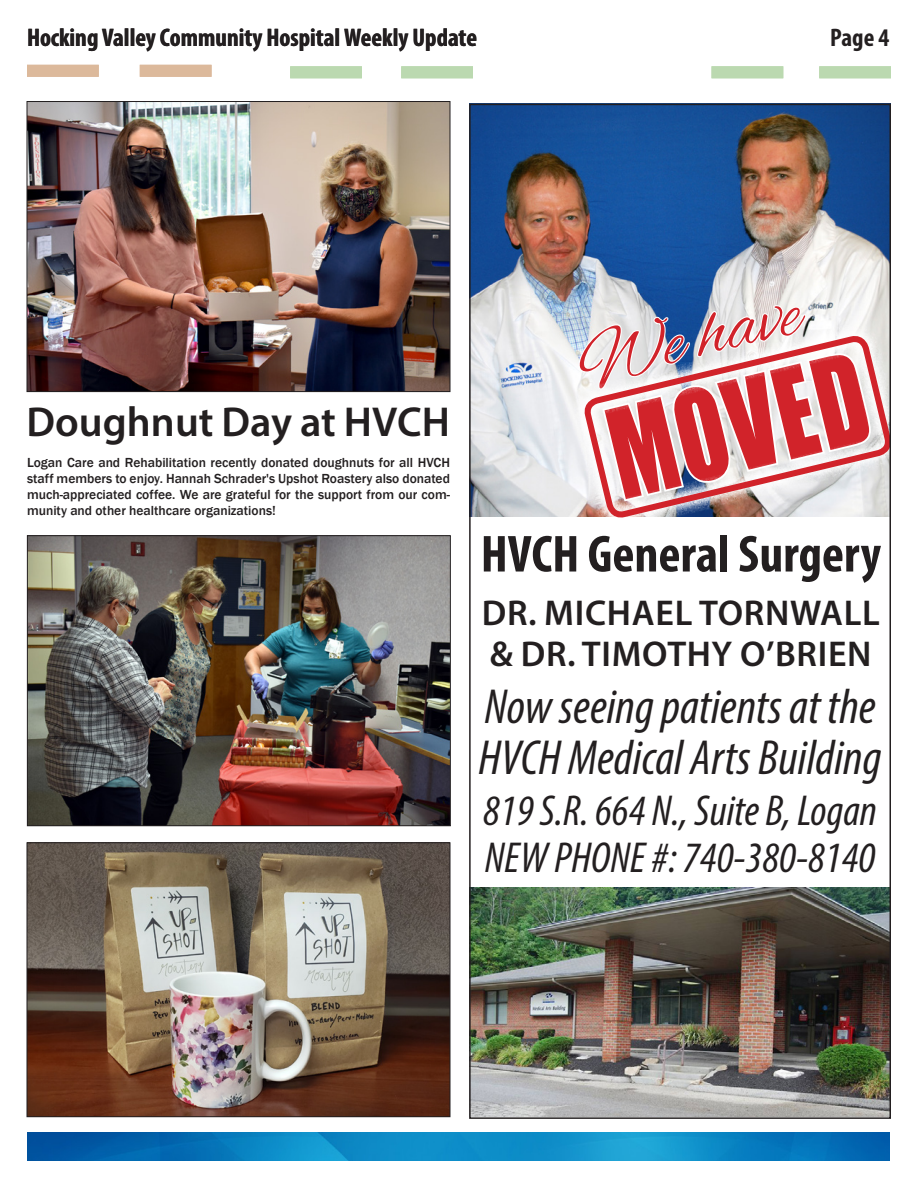
<style>
.page{position:relative;width:918px;height:1188px;background:#fff}
.page>*{position:absolute;margin:0;border:0;box-sizing:border-box;transform-origin:0 0}
.t1{font:115.65px "Impact";color:#d1232a;scale:.78 1}
.t2{font:77.4px "Alex Brush";color:#d1232a}
.t3{font:700 condensed 52.5px "Myriad Pro";color:#231f20}
.t4{font:italic condensed 49.5px/51px "Myriad Pro";color:#231f20}
.t5{font:italic condensed 43.5px/46.5px "Myriad Pro";color:#231f20}
.t6{font:600 42px "Myriad Pro";color:#231f20}
.t7{font:600 36px/40.5px "Myriad Pro";letter-spacing:.02em;color:#231f20}
.t8{font:700 condensed 25.5px "Myriad Pro";color:#231f20}
.t9{font:500 13.5px/16.2px "Franklin Gothic";color:#231f20;text-align:justify}
</style>
<div class="page">
<img style="left:27px;top:1133px;width:862px;height:28px">
<div style="left:27px;top:65px;width:72px;height:12px;background:#dcb99b"></div>
<div style="left:290px;top:66px;width:72px;height:12px;background:#bbd9b0"></div>
<div style="left:140px;top:65px;width:72px;height:12px;background:#dcb99b"></div>
<div style="left:401px;top:66px;width:72px;height:12px;background:#bbd9b0"></div>
<div style="left:712px;top:66px;width:71px;height:12px;background:#bbd9b0"></div>
<div style="left:819px;top:66px;width:72px;height:12px;background:#bbd9b0"></div>
<img style="left:472px;top:887px;width:416px;height:229px">
<img style="left:472px;top:107px;width:416px;height:410px">
<svg style="left:577px;top:303px;width:297px;height:14px"></svg>
<svg style="left:566px;top:317px;width:322px;height:200px"></svg>
<svg style="left:585px;top:337px;width:303px;height:181px"></svg>
<div style="left:469px;top:104px;width:422px;height:1015px;border:2px solid #231f20"></div>
<img style="left:29px;top:103px;width:419px;height:287px">
<div style="left:27px;top:101px;width:423px;height:291px;border:1px solid #231f20"></div>
<img style="left:29px;top:537px;width:420px;height:287px">
<div style="left:27px;top:535px;width:424px;height:291px;border:1px solid #231f20"></div>
<img style="left:29px;top:844px;width:419px;height:271px">
<div style="left:27px;top:842px;width:423px;height:275px;border:1px solid #231f20"></div>
<h3 class="t8" style="left:27px;top:22px;width:452px">Hocking Valley Community Hospital Weekly Update</h3>
<h3 class="t8" style="left:830px;top:22px;width:61px">Page 4</h3>
<h3 class="t6" style="left:27px;top:395px;width:425px">DOUGHNUT DAY AT HVCH</h3>
<p class="t9" style="left:27px;top:454px;width:425px">Logan Care and Rehabilitation recently donated doughnuts for all HVCH staff members to enjoy. Hannah Schrader's Upshot Roastery also donated much-appreciated coffee. We are grateful for the support from our com&shy;munity and other healthcare organizations!</p>
<h2 class="t2" style="left:568px;top:323px;width:229px;rotate:-14deg">We have</h2>
<h1 class="t1" style="left:590px;top:370px;width:336px;rotate:-14deg">MOVED</h1>
<h3 class="t3" style="left:481px;top:521px;width:402px">HVCH General Surgery</h3>
<h3 class="t7" style="left:482px;top:592px;width:391px">DR. MICHAEL TORNWALL &amp; DR. TIMOTHY O’BRIEN</h3>
<h3 class="t4" style="left:479px;top:681px;width:405px">Now seeing patients at the<br>HVCH Medical Arts Building</h3>
<h3 class="t5" style="left:483px;top:787px;width:395px">819 S.R. 664 N., Suite B, Logan<br>NEW PHONE #: 740-380-8140</h3>
</div>
